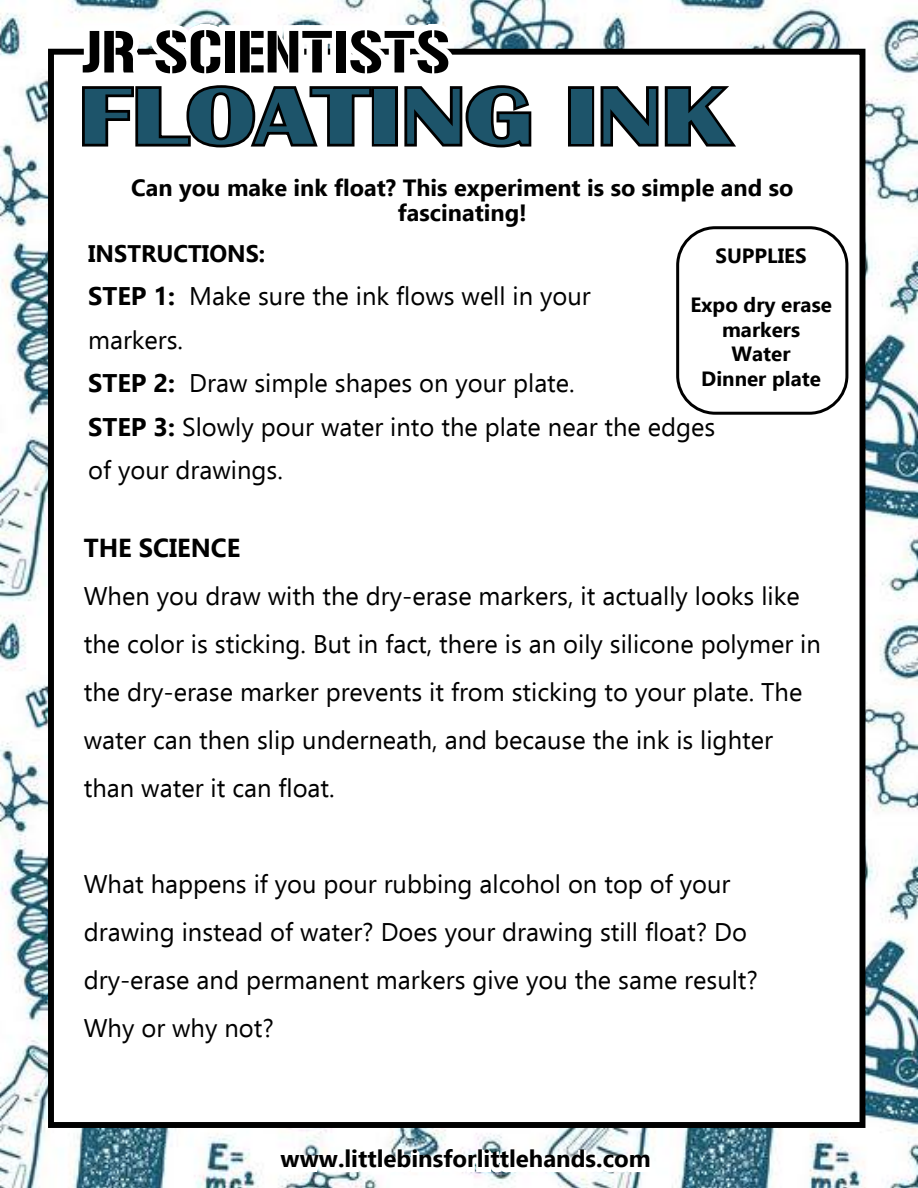
<style>
.page{position:relative;width:918px;height:1188px;background:#fff}
.page>*{position:absolute;margin:0;border:0;box-sizing:border-box;transform-origin:0 0}
.t1{font:700 82.35px "Britannic";color:#1d546a;scale:1.3 1}
.t2{font:58.8px "Gunplay";color:#000}
.t3{font:700 25.95px "Ebrima";color:#000}
.t4{font:25.5px/48px "Ebrima";color:#000}
.t5{font:700 24px "Ebrima";color:#000}
.t6{font:700 23.55px/24.9px "Ebrima";color:#000;text-align:center}
.t7{font:700 20.55px/24.8px "Ebrima";color:#000;text-align:center}
.s1{font-weight:700}
</style>
<div class="page">
<img style="left:0;top:0;width:918px;height:1188px">
<svg style="left:275px;top:1146px;width:379px;height:42px"></svg>
<div style="left:48px;top:49px;width:817px;height:1079px;background:#fff;border:6px solid #000"></div>
<svg style="left:71px;top:8px;width:463px;height:140px"></svg>
<div style="left:568px;top:86px;width:26px;height:61px;border:6px solid #000"></div>
<svg style="left:600px;top:86px;width:136px;height:61px"></svg>
<div style="left:676px;top:226px;width:172px;height:189px;border:3px solid #000;border-radius:38px"></div>
<h2 class="t2" style="left:81px;top:21px;width:370px">JR SCIENTISTS</h2>
<h1 class="t1" style="left:79px;top:70px;width:503px">FLOATING INK</h1>
<p class="t6" style="left:131px;top:174px;width:664px">Can you make ink float? This experiment is so simple and so fascinating!</p>
<p class="t5" style="left:88px;top:234px;width:179px">INSTRUCTIONS:</p>
<p class="t4" style="left:88px;top:274px;width:629px;line-height:43.5px"><span class="s1">STEP 1:</span> Make sure the ink flows well in your<br>markers.<br><span class="s1">STEP 2:</span> Draw simple shapes on your plate.<br><span class="s1">STEP 3:</span> Slowly pour water into the plate near the edges of your drawings.</p>
<p class="t7" style="left:716px;top:242px;width:93px">SUPPLIES</p>
<p class="t7" style="left:690px;top:291px;width:143px">Expo dry erase markers<br>Water<br>Dinner plate</p>
<p class="t3" style="left:84px;top:527px;width:158px">THE SCIENCE</p>
<p class="t4" style="left:84px;top:571px;width:739px">When you draw with the dry-erase markers, it actually looks like the color is sticking. But in fact, there is an oily silicone polymer in the dry-erase marker prevents it from sticking to your plate. The water can then slip underneath, and because the ink is lighter than water it can float.</p>
<p class="t4" style="left:84px;top:859px;width:676px">What happens if you pour rubbing alcohol on top of your drawing instead of water? Does your drawing still float? Do dry-erase and permanent markers give you the same result?<br>Why or why not?</p>
<p class="t5" style="left:281px;top:1142px;width:372px">www.littlebinsforlittlehands.com</p>
</div>
